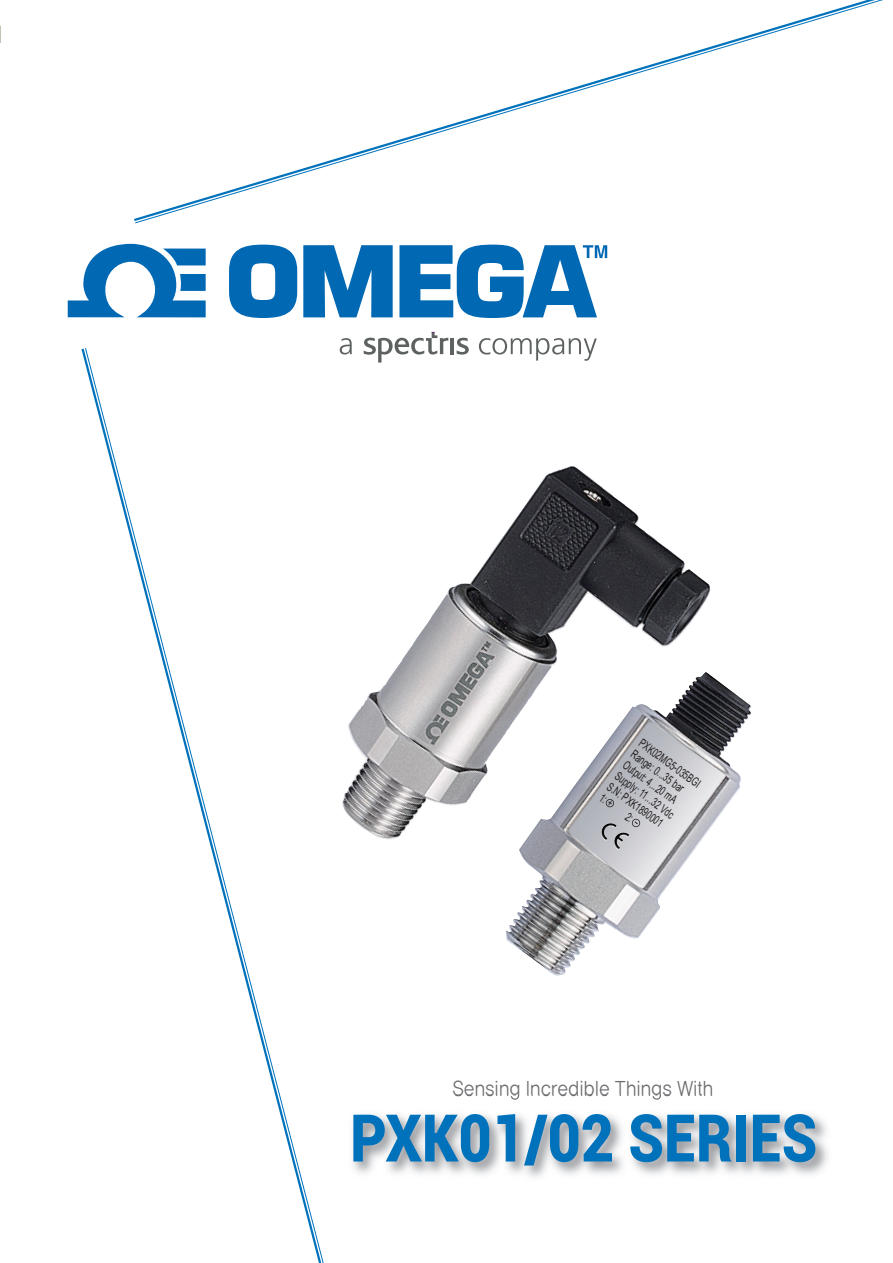
<style>
.page{position:relative;width:893px;height:1263px;background:#fff}
.page>*{position:absolute;margin:0;border:0;box-sizing:border-box;transform-origin:0 0}
.t1{font:900 65.85px "Roboto";color:#0072bc;scale:.87 1}
.t2{font:19.5px "YDVYGO Std 125";letter-spacing:-.05em;color:#6c6d70;scale:.89 1}
.t3{font:12.15px/13.5px "Arial";color:#231f20;scale:.67 1}
</style>
<div class="page">
<svg style="left:0;top:26px;width:1px;height:17px"></svg>
<img style="left:366px;top:466px;width:345px;height:361px">
<svg style="left:229px;top:245px;width:68px;height:73px"></svg>
<svg style="left:303px;top:245px;width:90px;height:72px"></svg>
<svg style="left:68px;top:244px;width:138px;height:73px"></svg>
<svg style="left:399px;top:245px;width:208px;height:73px"></svg>
<hr style="left:451px;top:338px;width:3px;height:16px;background:#5d6161">
<svg style="left:457px;top:338px;width:12px;height:17px"></svg>
<svg style="left:364px;top:332px;width:84px;height:30px"></svg>
<svg style="left:340px;top:338px;width:12px;height:16px"></svg>
<svg style="left:479px;top:338px;width:118px;height:23px"></svg>
<img style="left:505px;top:672px;width:247px;height:304px">
<img style="left:353px;top:1095px;width:475px;height:82px">
<img style="left:454px;top:1095px;width:155px;height:5px">
<svg style="left:134px;top:0;width:749px;height:224px"></svg>
<svg style="left:81px;top:348px;width:243px;height:915px"></svg>
<img style="left:601px;top:823px;width:22px;height:27px">
<div style="left:606px;top:799px;width:8px;height:8px;border:2px solid #231f20;border-radius:50%"></div>
<div style="left:632px;top:819px;width:8px;height:8px;border:2px solid #231f20;border-radius:50%"></div>
<svg style="left:624px;top:812px;width:14px;height:13px"></svg>
<p class="t3" style="left:644px;top:736px;width:111px;rotate:36deg">PXK02MG5-035BGI<br>Range: 0...35 bar<br>Output: 4...20 mA<br>Supply: 11...32 Vdc<br>S.N: PXK1890001<br>1: +</p>
<h2 class="t2" style="left:452px;top:1079px;width:295px">Sensing Incredible Things With</h2>
<h1 class="t1" style="left:350px;top:1100px;width:538px">PXK01/02 SERIES</h1>
</div>
